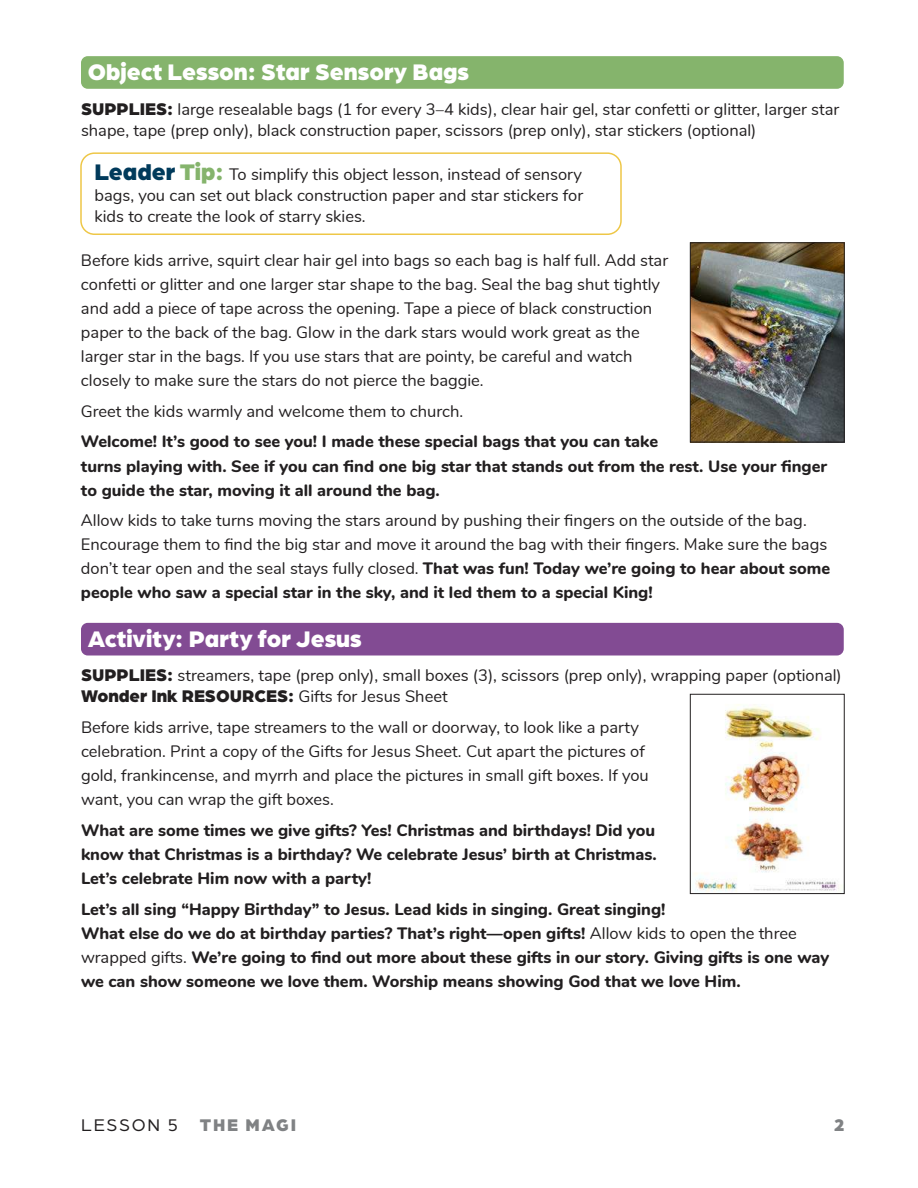
<style>
.page{position:relative;width:918px;height:1188px;background:#fff}
.page>*{position:absolute;margin:0;border:0;box-sizing:border-box;transform-origin:0 0}
.t1{font:900 24px "Arboria";color:#fff}
.t2{font:900 18px "Arboria";color:#221f20}
.t3{font:18px "Arboria";letter-spacing:.1em;color:#221f20}
.t4{font:900 18px "Arboria";color:#808284}
.t5{font:16.5px/24px "Nunito";color:#221f20}
.t6{font:800 16.5px/24px "Nunito";color:#221f20}
.s1{font-family:"Arboria";font-weight:900;font-size:18px}
.s2{font-family:"Arboria";font-weight:900;font-size:24px;color:#003a5b}
.s3{font-family:"Arboria";font-weight:900;font-size:24px;color:#85b46c}
.s4{font-weight:800}
.s5{font-family:"Nunito";font-weight:400;font-size:16.5px}
.s6{font-weight:400}
.s7{font-weight:900;color:#808284}
</style>
<div class="page">
<div style="left:81px;top:56px;width:763px;height:33px;background:#85b46c;border-radius:7px"></div>
<div style="left:80px;top:152px;width:542px;height:83px;border:2px solid #eec747;border-radius:14px"></div>
<div style="left:81px;top:623px;width:763px;height:32px;background:#824b93;border-radius:7px"></div>
<img style="left:692px;top:245px;width:150px;height:195px">
<div style="left:690px;top:243px;width:154px;height:199px;border:1px solid #221f20"></div>
<img style="left:694px;top:704px;width:148px;height:188px">
<div style="left:690px;top:694px;width:154px;height:200px;border:1px solid #221f20"></div>
<h1 class="t1" style="left:88px;top:62px;width:383px">Object Lesson: Star Sensory Bags</h1>
<p class="t5" style="left:81px;top:100px;width:760px;line-height:21px"><span class="s1">SUPPLIES:</span> large resealable bags (1 for every 3–4 kids), clear hair gel, star confetti or glitter, larger star shape, tape (prep only), black construction paper, scissors (prep only), star stickers (optional)</p>
<p class="t5" style="left:94px;top:165px;width:490px;line-height:21px;text-align:justify"><span class="s2">Leader</span> <span class="s3">Tip:</span> To simplify this object lesson, instead of sensory bags, you can set out black construction paper and star stickers for kids to create the look of starry skies.</p>
<p class="t5" style="left:81px;top:250px;width:589px">Before kids arrive, squirt clear hair gel into bags so each bag is half full. Add star confetti or glitter and one larger star shape to the bag. Seal the bag shut tightly and add a piece of tape across the opening. Tape a piece of black construction paper to the back of the bag. Glow in the dark stars would work great as the larger star in the bags. If you use stars that are pointy, be careful and watch closely to make sure the stars do not pierce the baggie.</p>
<p class="t5" style="left:81px;top:400px;width:384px">Greet the kids warmly and welcome them to church.</p>
<p class="t6" style="left:81px;top:431px;width:748px">Welcome! It’s good to see you! I made these special bags that you can take<br>turns playing with. See if you can find one big star that stands out from the rest. Use your finger to guide the star, moving it all around the bag.</p>
<p class="t5" style="left:81px;top:508px;width:751px">Allow kids to take turns moving the stars around by pushing their fingers on the outside of the bag.<br>Encourage them to find the big star and move it around the bag with their fingers. Make sure the bags don’t tear open and the seal stays fully closed. <span class="s4">That was fun! Today we’re going to hear about some people who saw a special star in the sky, and it led them to a special King!</span></p>
<h1 class="t1" style="left:88px;top:629px;width:276px">Activity: Party for Jesus</h1>
<p class="t5" style="left:81px;top:665px;width:762px"><span class="s1">SUPPLIES:</span> streamers, tape (prep only), small boxes (3), scissors (prep only), wrapping paper (optional)</p>
<p class="t2" style="left:81px;top:689px;width:368px">Wonder Ink RESOURCES: <span class="s5">Gifts for Jesus Sheet</span></p>
<p class="t5" style="left:81px;top:717px;width:569px">Before kids arrive, tape streamers to the wall or doorway, to look like a party celebration. Print a copy of the Gifts for Jesus Sheet. Cut apart the pictures of gold, frankincense, and myrrh and place the pictures in small gift boxes. If you want, you can wrap the gift boxes.</p>
<p class="t6" style="left:81px;top:819px;width:577px;text-align:justify">What are some times we give gifts? Yes! Christmas and birthdays! Did you know that Christmas is a birthday? We celebrate Jesus’ birth at Christmas.<br>Let’s celebrate Him now with a party!</p>
<p class="t6" style="left:81px;top:898px;width:750px">Let’s all sing “Happy Birthday” to Jesus. Lead kids in singing. Great singing!<br>What else do we do at birthday parties? That’s right—open gifts! <span class="s6">Allow kids to open the three wrapped gifts.</span> We’re going to find out more about these gifts in our story. Giving gifts is one way we can show someone we love them. Worship means showing God that we love Him.</p>
<p class="t3" style="left:81px;top:1114px;width:217px">LESSON 5 <span class="s7">THE MAGI</span></p>
<p class="t4" style="left:834px;top:1117px;width:12px">2</p>
</div>
